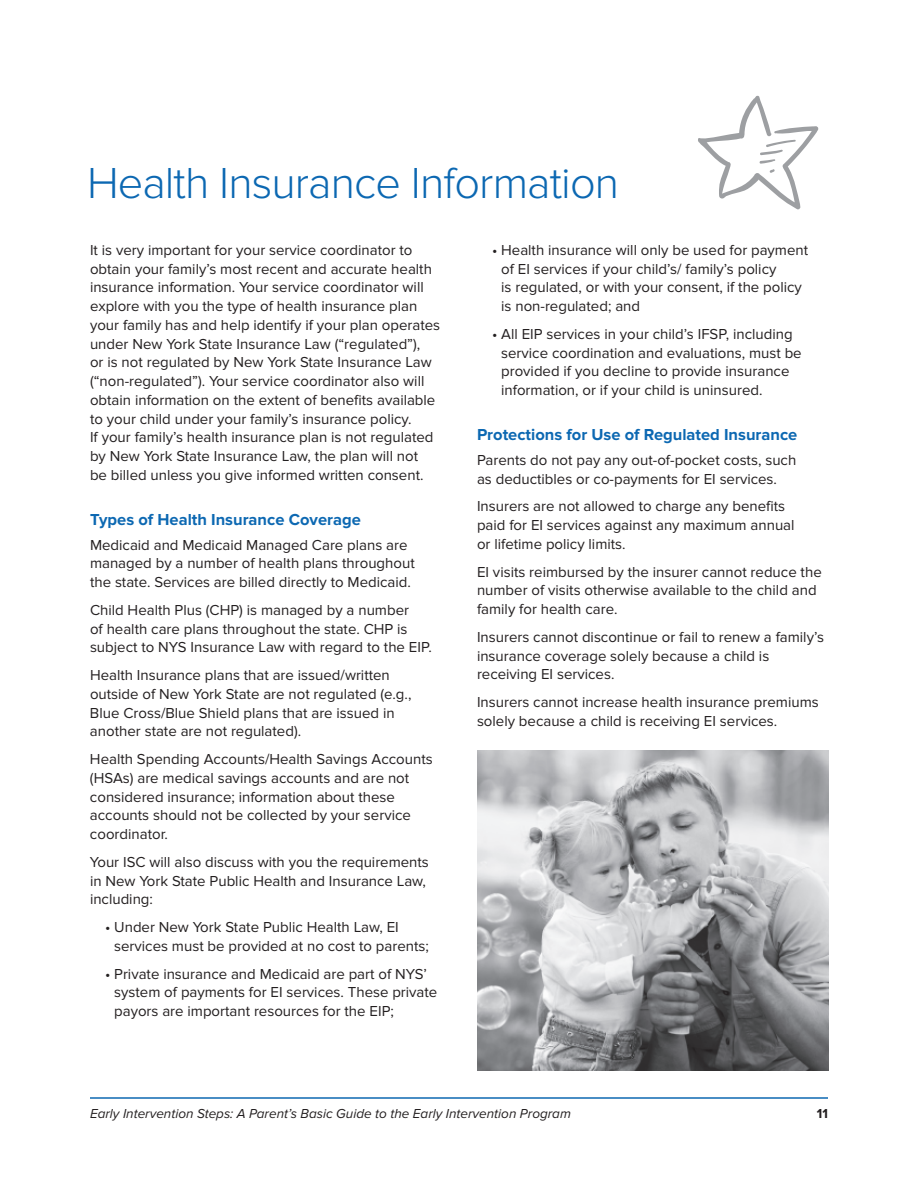
<style>
.page{position:relative;width:918px;height:1188px;background:#fff}
.page>*{position:absolute;margin:0;border:0;box-sizing:border-box;transform-origin:0 0}
.t1{font:300 45px "Proxima Nova";letter-spacing:-.02em;color:#0c68b2}
.t2{font:700 16.5px "Proxima Nova";color:#0c68b2}
.t3{font:15px/18.8px "Proxima Nova";color:#231f20}
.t4{font:italic 13.5px "Proxima Nova";color:#231f20}
.t5{font:700 13.5px "Proxima Nova";color:#231f20}
</style>
<div class="page">
<hr style="left:90px;top:1098px;width:738px;height:1px;background:#0c68b2">
<svg style="left:698px;top:95px;width:120px;height:114px"></svg>
<img style="left:477px;top:750px;width:351px;height:321px">
<h1 class="t1" style="left:87px;top:168px;width:534px">Health Insurance Information</h1>
<p class="t3" style="left:90px;top:242px;width:352px">It is very important for your service coordinator to obtain your family’s most recent and accurate health insurance information. Your service coordinator will explore with you the type of health insurance plan your family has and help identify if your plan operates under New York State Insurance Law (“regulated”),<br>or is not regulated by New York State Insurance Law (“non-regulated”). Your service coordinator also will obtain information on the extent of benefits available to your child under your family’s insurance policy.<br>If your family’s health insurance plan is not regulated by New York State Insurance Law, the plan will not<br>be billed unless you give informed written consent.</p>
<p class="t2" style="left:90px;top:514px;width:272px">Types of Health Insurance Coverage</p>
<p class="t3" style="left:90px;top:537px;width:326px">Medicaid and Medicaid Managed Care plans are managed by a number of health plans throughout the state. Services are billed directly to Medicaid.</p>
<p class="t3" style="left:90px;top:602px;width:343px">Child Health Plus (CHP) is managed by a number<br>of health care plans throughout the state. CHP is subject to NYS Insurance Law with regard to the EIP.</p>
<p class="t3" style="left:90px;top:667px;width:323px">Health Insurance plans that are issued/written outside of New York State are not regulated (e.g., Blue Cross/Blue Shield plans that are issued in another state are not regulated).</p>
<p class="t3" style="left:90px;top:751px;width:344px">Health Spending Accounts/Health Savings Accounts (HSAs) are medical savings accounts and are not considered insurance; information about these accounts should not be collected by your service coordinator.</p>
<p class="t3" style="left:90px;top:854px;width:340px">Your ISC will also discuss with you the requirements in New York State Public Health and Insurance Law, including:</p>
<p class="t3" style="left:114px;top:919px;width:316px;text-indent:-9px">• Under New York State Public Health Law, EI services must be provided at no cost to parents;</p>
<p class="t3" style="left:114px;top:966px;width:325px;text-indent:-9px">• Private insurance and Medicaid are part of NYS’ system of payments for EI services. These private payors are important resources for the EIP;</p>
<p class="t3" style="left:501px;top:242px;width:309px;text-indent:-9px">• Health insurance will only be used for payment of EI services if your child’s/ family’s policy<br>is regulated, or with your consent, if the policy is non-regulated; and</p>
<p class="t3" style="left:501px;top:326px;width:302px;text-indent:-9px">• All EIP services in your child’s IFSP, including service coordination and evaluations, must be provided if you decline to provide insurance information, or if your child is uninsured.</p>
<p class="t2" style="left:477px;top:429px;width:322px">Protections for Use of Regulated Insurance</p>
<p class="t3" style="left:477px;top:452px;width:321px">Parents do not pay any out-of-pocket costs, such as deductibles or co-payments for EI services.</p>
<p class="t3" style="left:477px;top:498px;width:319px">Insurers are not allowed to charge any benefits paid for EI services against any maximum annual or lifetime policy limits.</p>
<p class="t3" style="left:477px;top:564px;width:346px">EI visits reimbursed by the insurer cannot reduce the number of visits otherwise available to the child and family for health care.</p>
<p class="t3" style="left:477px;top:629px;width:349px">Insurers cannot discontinue or fail to renew a family’s insurance coverage solely because a child is receiving EI services.</p>
<p class="t3" style="left:477px;top:694px;width:343px">Insurers cannot increase health insurance premiums solely because a child is receiving EI services.</p>
<p class="t4" style="left:90px;top:1109px;width:482px">Early Intervention Steps: A Parent’s Basic Guide to the Early Intervention Program</p>
<p class="t5" style="left:817px;top:1109px;width:13px">11</p>
</div>
